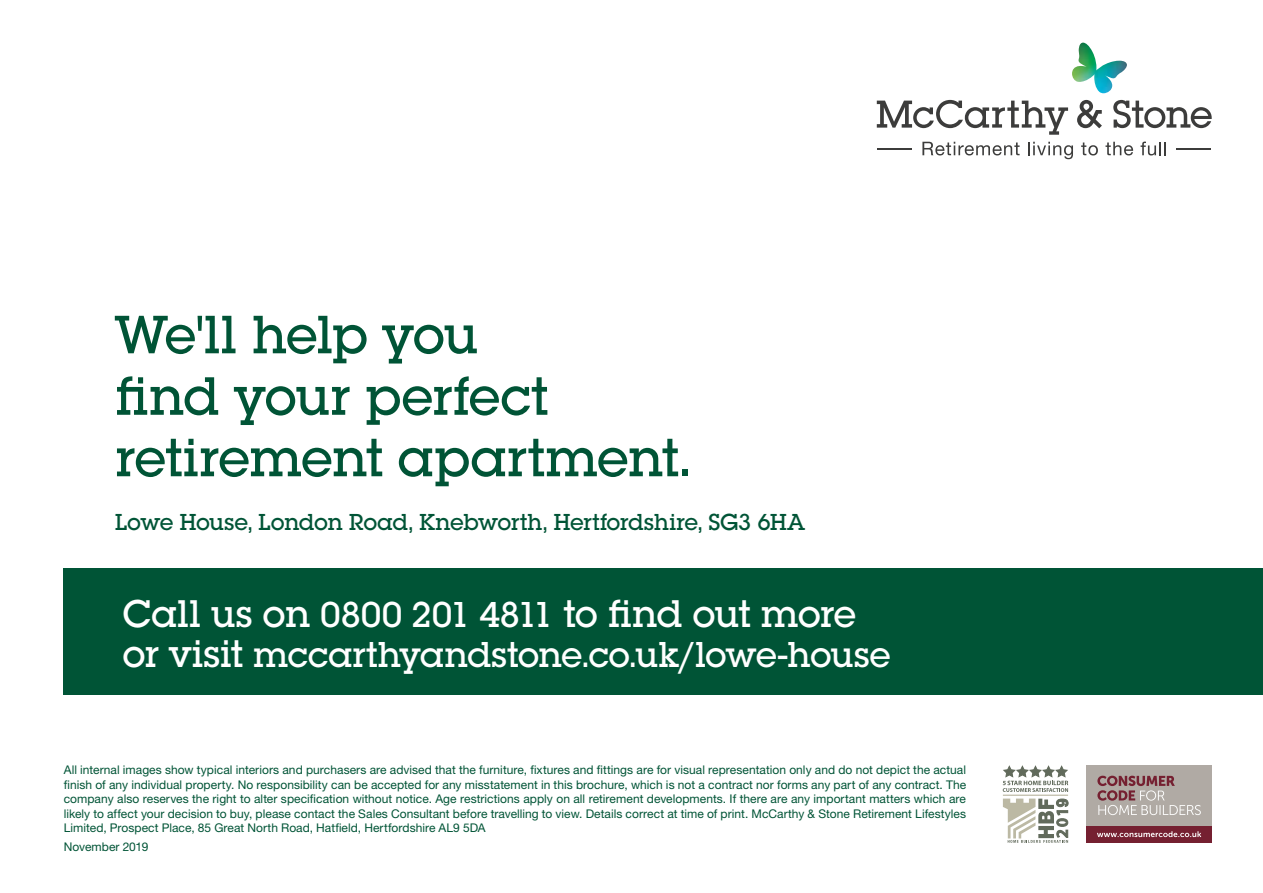
<style>
.page{position:relative;width:1263px;height:893px;background:#fff}
.page>*{position:absolute;margin:0;border:0;box-sizing:border-box;transform-origin:0 0}
.t1{font:500 52.5px/61.5px "Lubalin Graph Std";letter-spacing:-.025em;color:#005436}
.t2{font:500 37.5px "Lubalin Graph Itc T";letter-spacing:-.02em;color:#fff}
.t3{font:500 37.5px "Lubalin Graph Std";letter-spacing:-.025em;color:#fff}
.t4{font:500 22.5px "Lubalin Graph Std";letter-spacing:-.015em;color:#005436}
.t5{font:12px/14.4px "Helvetica Neue LT Pro";letter-spacing:.005em;color:#005436;text-align:justify}
.s1{font-family:"Lubalin Graph Itc T"}
.s2{font-family:"Lubalin Graph Std"}
</style>
<div class="page">
<hr style="left:877px;top:148px;width:35px;height:1px;background:#3c3c3b">
<hr style="left:1176px;top:148px;width:35px;height:1px;background:#3c3c3b">
<svg style="left:922px;top:142px;width:97px;height:13px"></svg>
<svg style="left:1028px;top:142px;width:45px;height:17px"></svg>
<svg style="left:1081px;top:143px;width:17px;height:12px"></svg>
<svg style="left:1105px;top:142px;width:28px;height:13px"></svg>
<svg style="left:1140px;top:142px;width:26px;height:13px"></svg>
<svg style="left:877px;top:100px;width:191px;height:35px"></svg>
<svg style="left:1113px;top:100px;width:99px;height:28px"></svg>
<svg style="left:1077px;top:100px;width:25px;height:28px"></svg>
<img style="left:1072px;top:43px;width:55px;height:50px">
<hr style="left:1003px;top:795px;width:65px;height:1px;background:#bcb9a4">
<svg style="left:1003px;top:765px;width:65px;height:27px"></svg>
<svg style="left:1003px;top:799px;width:65px;height:44px"></svg>
<div style="left:1086px;top:825px;width:126px;height:18px;background:#752031"></div>
<svg style="left:1097px;top:831px;width:104px;height:6px"></svg>
<div style="left:1086px;top:765px;width:126px;height:60px;background:#b0aaa4"></div>
<svg style="left:1097px;top:776px;width:104px;height:39px"></svg>
<div style="left:64px;top:568px;width:1199px;height:126px;background:#005436"></div>
<h1 class="t1" style="left:115px;top:304px;width:578px">We'll help you<br>find your perfect retirement apartment.</h1>
<h3 class="t4" style="left:115px;top:508px;width:692px">Lowe House, London Road, Knebworth, Hertfordshire, SG3 6HA</h3>
<h2 class="t3" style="left:123px;top:590px;width:735px">Call us on <span class="s1">0800 201 4811</span> to find out more</h2>
<h2 class="t2" style="left:123px;top:632px;width:770px"><span class="s2">or visit</span> mccarthyandstone.co.uk/lowe-house</h2>
<p class="t5" style="left:64px;top:763px;width:904px">All internal images show typical interiors and purchasers are advised that the furniture, fixtures and fittings are for visual representation only and do not depict the actual finish of any individual property. No responsibility can be accepted for any misstatement in this brochure, which is not a contract nor forms any part of any contract. The company also reserves the right to alter specification without notice. Age restrictions apply on all retirement developments. If there are any important matters which are likely to affect your decision to buy, please contact the Sales Consultant before travelling to view. Details correct at time of print. McCarthy &amp; Stone Retirement Lifestyles Limited, Prospect Place, 85 Great North Road, Hatfield, Hertfordshire AL9 5DA</p>
<p class="t5" style="left:64px;top:839px;width:86px">November 2019</p>
</div>
